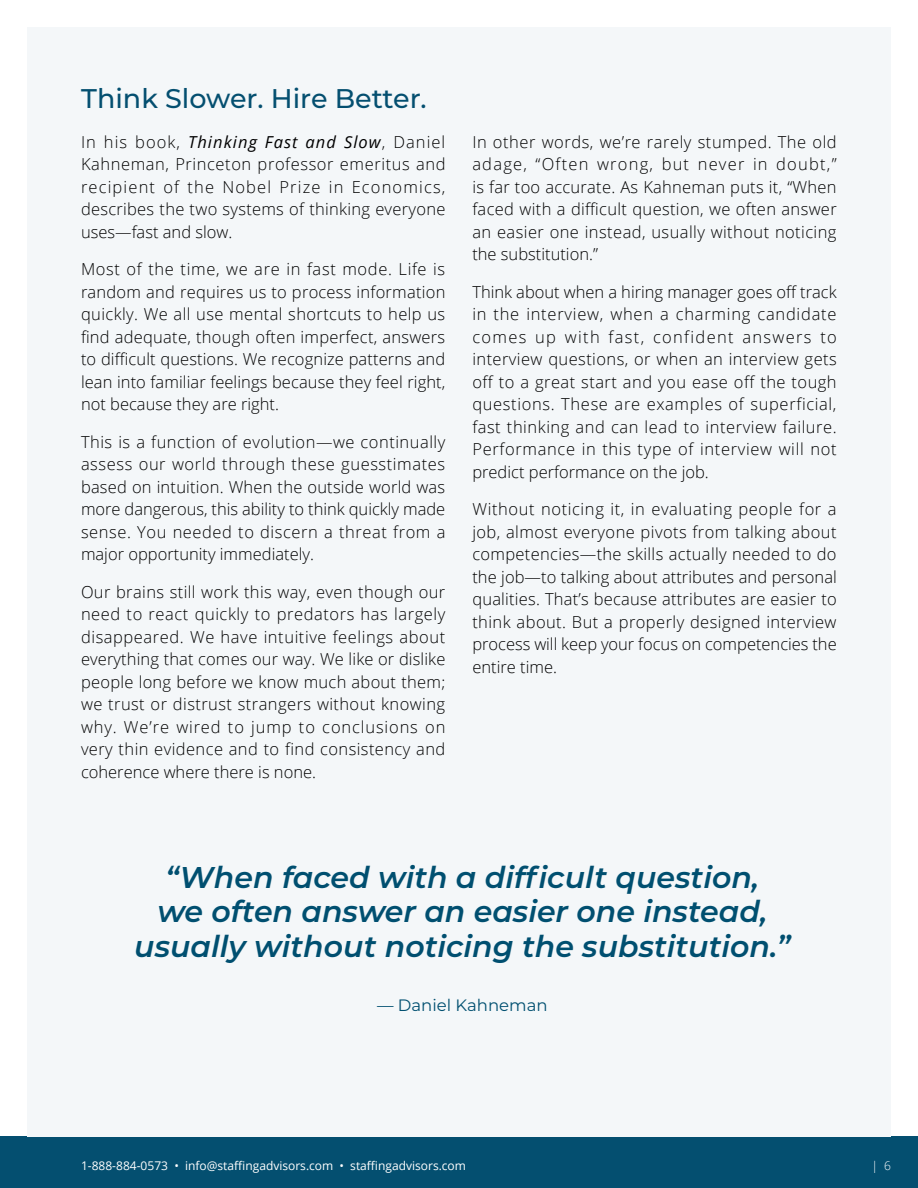
<style>
.page{position:relative;width:918px;height:1188px;background:#fff}
.page>*{position:absolute;margin:0;border:0;box-sizing:border-box;transform-origin:0 0}
.t1{font:italic 600 30px/34.5px "Montserrat";color:#004f70;text-align:center}
.t2{font:500 27px "Montserrat";color:#044f70}
.t3{font:300 16.5px/22.5px "Open Sans";color:#000;text-align:justify}
.t4{font:16.5px "Montserrat";color:#004f70}
.t5{font:12px "Open Sans";color:#fff}
.t6{font:300 12px "Open Sans";color:#fff}
.s1{font-weight:400;font-style:italic}
</style>
<div class="page">
<div style="left:0;top:1136px;width:918px;height:52px;background:#044f70"></div>
<div style="left:27px;top:27px;width:864px;height:1109px;background:#f4f7f9"></div>
<h2 class="t2" style="left:81px;top:79px;width:347px">Think Slower. Hire Better.</h2>
<p class="t3" style="left:81px;top:130px;width:366px">In his book, <span class="s1">Thinking Fast and Slow</span>, Daniel Kahneman, Princeton professor emeritus and recipient of the Nobel Prize in Economics, describes the two systems of thinking everyone uses—fast and slow.</p>
<p class="t3" style="left:81px;top:257px;width:366px">Most of the time, we are in fast mode. Life is random and requires us to process information quickly. We all use mental shortcuts to help us find adequate, though often imperfect, answers to difficult questions. We recognize patterns and lean into familiar feelings because they feel right, not because they are right.</p>
<p class="t3" style="left:81px;top:430px;width:366px">This is a function of evolution—we continually assess our world through these guesstimates based on intuition. When the outside world was more dangerous, this ability to think quickly made sense. You needed to discern a threat from a major opportunity immediately.</p>
<p class="t3" style="left:81px;top:580px;width:366px">Our brains still work this way, even though our need to react quickly to predators has largely disappeared. We have intuitive feelings about everything that comes our way. We like or dislike people long before we know much about them; we trust or distrust strangers without knowing why. We’re wired to jump to conclusions on very thin evidence and to find consistency and coherence where there is none.</p>
<p class="t3" style="left:472px;top:130px;width:366px">In other words, we’re rarely stumped. The old adage, “Often wrong, but never in doubt,” is far too accurate. As Kahneman puts it, “When faced with a difficult question, we often answer an easier one instead, usually without noticing the substitution.”</p>
<p class="t3" style="left:472px;top:280px;width:366px">Think about when a hiring manager goes off track in the interview, when a charming candidate comes up with fast, confident answers to interview questions, or when an interview gets off to a great start and you ease off the tough questions. These are examples of superficial, fast thinking and can lead to interview failure.<br>Performance in this type of interview will not predict performance on the job.</p>
<p class="t3" style="left:472px;top:498px;width:366px">Without noticing it, in evaluating people for a job, almost everyone pivots from talking about competencies—the skills actually needed to do the job—to talking about attributes and personal qualities. That’s because attributes are easier to think about. But a properly designed interview process will keep your focus on competencies the entire time.</p>
<h1 class="t1" style="left:134px;top:859px;width:658px">“When faced with a difficult question,<br>we often answer an easier one instead, usually without noticing the substitution.”</h1>
<p class="t4" style="left:377px;top:994px;width:172px">— Daniel Kahneman</p>
<p class="t5" style="left:81px;top:1157px;width:387px">1-888-884-0573 • info@staffingadvisors.com • staffingadvisors.com</p>
<p class="t6" style="left:871px;top:1158px;width:21px">| 6</p>
</div>
